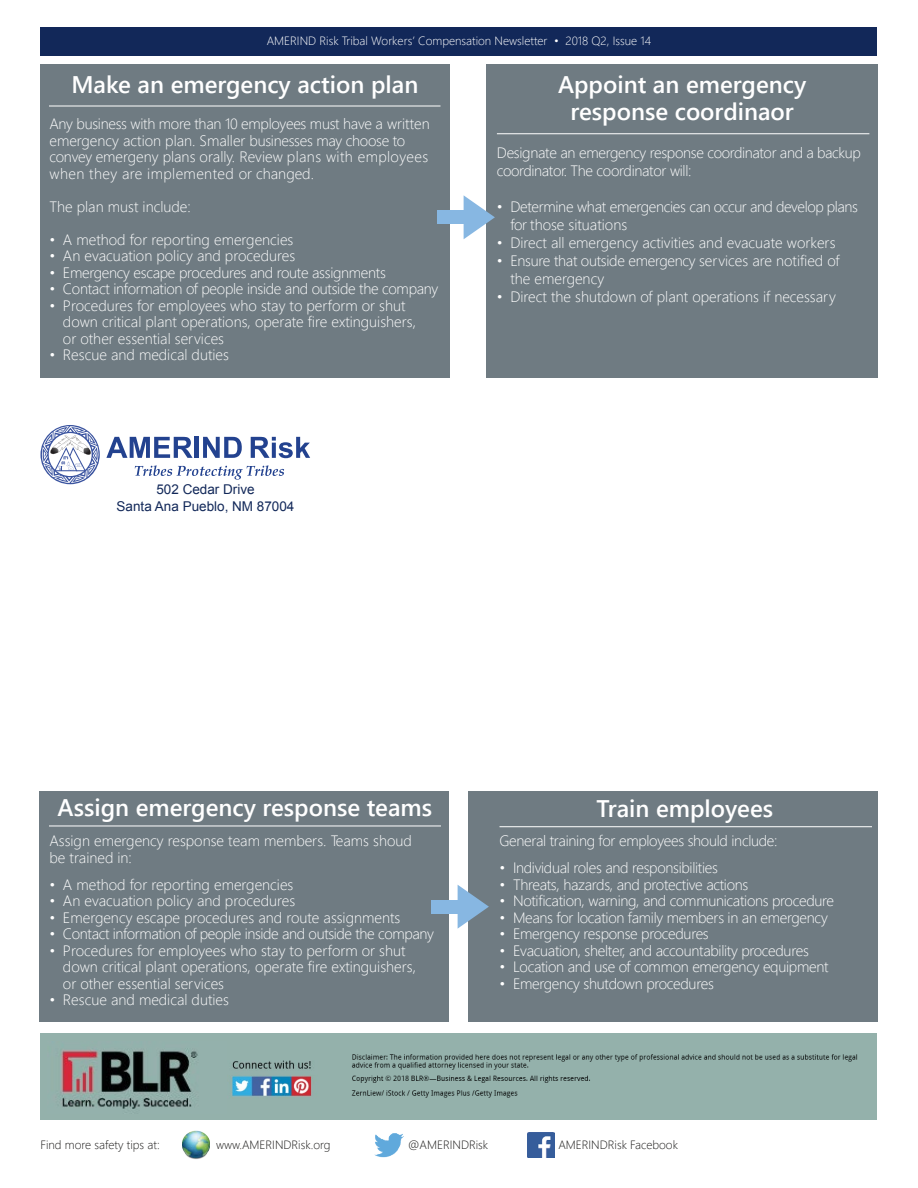
<style>
.page{position:relative;width:918px;height:1188px;background:#fff}
.page>*{position:absolute;margin:0;border:0;box-sizing:border-box;transform-origin:0 0}
.t1{font:24px/27px "Webly Sleek UI Semibold";color:#fff;text-align:center}
.t2{font:15px/16.5px "Webly Sleek UI Light";color:#fff}
.t3{font:15px/18px "Webly Sleek UI Light";letter-spacing:-.02em;color:#fff}
.t4{font:13.5px/16.5px "Arial";color:#122859;text-align:center}
.t5{font:12px "Webly Sleek UI Light";color:#1c1b1a}
.t6{font:12px "Webly Sleek UI Light";color:#fff}
</style>
<div class="page">
<div style="left:40px;top:27px;width:838px;height:28px;background:#122859"></div>
<img style="left:182px;top:1130px;width:28px;height:29px">
<img style="left:374px;top:1133px;width:30px;height:24px">
<img style="left:528px;top:1132px;width:26px;height:26px">
<svg style="left:251px;top:437px;width:59px;height:21px"></svg>
<svg style="left:106px;top:437px;width:87px;height:21px"></svg>
<hr style="left:195px;top:437px;width:4px;height:21px;background:#23428f">
<svg style="left:203px;top:437px;width:39px;height:21px"></svg>
<svg style="left:135px;top:465px;width:149px;height:15px"></svg>
<svg style="left:41px;top:425px;width:59px;height:59px"></svg>
<div style="left:40px;top:64px;width:410px;height:314px;background:#6f7b82"></div>
<hr style="left:49px;top:106px;width:392px;height:1px;background:#fff">
<div style="left:486px;top:64px;width:392px;height:314px;background:#6f7b82"></div>
<hr style="left:497px;top:133px;width:372px;height:1px;background:#fff">
<div style="left:437px;top:210px;width:38px;height:14px;background:#87b7e2"></div>
<svg style="left:464px;top:195px;width:31px;height:44px"></svg>
<div style="left:39px;top:792px;width:410px;height:230px;background:#6f7b82"></div>
<hr style="left:49px;top:826px;width:392px;height:1px;background:#fff">
<div style="left:468px;top:792px;width:410px;height:230px;background:#6f7b82"></div>
<div style="left:431px;top:900px;width:38px;height:14px;background:#87b7e2"></div>
<svg style="left:458px;top:885px;width:31px;height:44px"></svg>
<hr style="left:500px;top:826px;width:372px;height:1px;background:#fff">
<div style="left:40px;top:1033px;width:837px;height:87px;background:#94b1ab"></div>
<img style="left:60px;top:1048px;width:138px;height:61px">
<img style="left:351px;top:1054px;width:507px;height:44px">
<img style="left:232px;top:1060px;width:80px;height:37px">
<p class="t6" style="left:267px;top:32px;width:386px">AMERIND Risk Tribal Workers’ Compensation Newsletter • 2018 Q2, Issue 14</p>
<p class="t1" style="left:71px;top:70px;width:348px">Make an emergency action plan</p>
<p class="t2" style="left:49px;top:115px;width:382px">Any business with more than 10 employees must have a written emergency action plan. Smaller businesses may choose to convey emergeny plans orally. Review plans with employees when they are implemented or changed.</p>
<p class="t2" style="left:49px;top:198px;width:143px">The plan must include:</p>
<p class="t2" style="left:49px;top:231px;width:245px">• A method for reporting emergencies</p>
<p class="t2" style="left:49px;top:247px;width:247px">• An evacuation policy and procedures</p>
<p class="t3" style="left:49px;top:263px;width:338px">• Emergency escape procedures and route assignments</p>
<p class="t3" style="left:49px;top:279px;width:390px">• Contact information of people inside and outside the company</p>
<p class="t2" style="left:63px;top:297px;width:355px;text-indent:-14px">• Procedures for employees who stay to perform or shut down critical plant operations, operate fire extinguishers, or other essential services</p>
<p class="t2" style="left:49px;top:346px;width:181px">• Rescue and medical duties</p>
<p class="t4" style="left:117px;top:481px;width:179px">502 Cedar Drive<br>Santa Ana Pueblo, NM 87004</p>
<p class="t1" style="left:558px;top:70px;width:250px">Appoint an emergency response coordinaor</p>
<p class="t3" style="left:497px;top:143px;width:365px">Designate an emergency response coordinator and a backup coordinator. The coordinator will:</p>
<p class="t3" style="left:510px;top:197px;width:349px;text-indent:-14px">• Determine what emergencies can occur and develop plans for those situations</p>
<p class="t2" style="left:497px;top:234px;width:340px">• Direct all emergency activities and evacuate workers</p>
<p class="t3" style="left:510px;top:251px;width:331px;text-indent:-14px">• Ensure that outside emergency services are notified of the emergency</p>
<p class="t2" style="left:497px;top:288px;width:340px">• Direct the shutdown of plant operations if necessary</p>
<p class="t1" style="left:58px;top:793px;width:376px">Assign emergency response teams</p>
<p class="t2" style="left:49px;top:832px;width:364px">Assign emergency response team members. Teams shoud be trained in:</p>
<p class="t2" style="left:49px;top:876px;width:245px">• A method for reporting emergencies</p>
<p class="t2" style="left:49px;top:892px;width:247px">• An evacuation policy and procedures</p>
<p class="t2" style="left:49px;top:909px;width:352px">• Emergency escape procedures and route assignments</p>
<p class="t3" style="left:49px;top:925px;width:386px">• Contact information of people inside and outside the company</p>
<p class="t2" style="left:63px;top:942px;width:355px;text-indent:-14px">• Procedures for employees who stay to perform or shut down critical plant operations, operate fire extinguishers, or other essential services</p>
<p class="t2" style="left:49px;top:991px;width:181px">• Rescue and medical duties</p>
<p class="t1" style="left:597px;top:794px;width:178px">Train employees</p>
<p class="t3" style="left:500px;top:832px;width:280px">General training for employees should include:</p>
<p class="t3" style="left:500px;top:859px;width:220px">• Individual roles and responsibilities</p>
<p class="t3" style="left:500px;top:875px;width:250px">• Threats, hazards, and protective actions</p>
<p class="t3" style="left:500px;top:892px;width:336px">• Notification, warning, and communications procedure</p>
<p class="t3" style="left:500px;top:908px;width:330px">• Means for location family members in an emergency</p>
<p class="t3" style="left:500px;top:925px;width:211px">• Emergency response procedures</p>
<p class="t3" style="left:500px;top:941px;width:311px">• Evacuation, shelter, and accountability procedures</p>
<p class="t3" style="left:500px;top:958px;width:331px">• Location and use of common emergency equipment</p>
<p class="t3" style="left:500px;top:974px;width:216px">• Emergency shutdown procedures</p>
<p class="t5" style="left:40px;top:1136px;width:121px">Find more safety tips at:</p>
<p class="t5" style="left:216px;top:1136px;width:116px">www.AMERINDRisk.org</p>
<p class="t5" style="left:408px;top:1136px;width:81px">@AMERINDRisk</p>
<p class="t5" style="left:558px;top:1136px;width:121px">AMERINDRisk Facebook</p>
</div>
